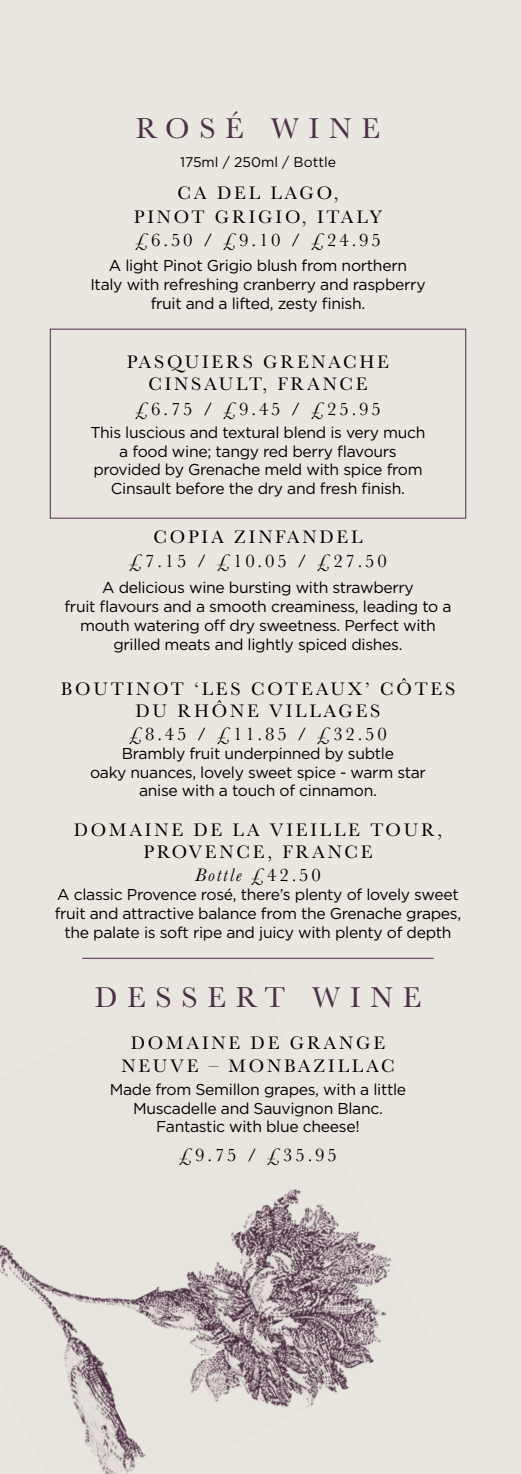
<style>
.page{position:relative;width:521px;height:1474px;background:#fff}
.page>*{position:absolute;margin:0;border:0;box-sizing:border-box;transform-origin:0 0}
.t1{font:29.75px "Baskerville";letter-spacing:.33em;color:#4d2f48}
.t2{font:18.72px/22.6px "Baskerville";letter-spacing:.15em;color:#000;text-align:center}
.t3{font:15.75px/18.9px "Gotham";letter-spacing:-.02em;color:#000;text-align:center}
.t4{font:14px "Gotham";color:#000}
.s1{font-style:italic}
</style>
<div class="page">
<div style="left:0;top:0;width:521px;height:1473px;background:#eae6e0"></div>
<div style="left:50px;top:329px;width:416px;height:189px;border:1px solid #4d2f48"></div>
<hr style="left:82px;top:957px;width:352px;height:1px;background:#4d2f48">
<img style="left:0;top:958px;width:434px;height:515px">
<h1 class="t1" style="left:136px;top:109px;width:246px">ROSÉ WINE</h1>
<p class="t4" style="left:180px;top:153px;width:157px">175ml / 250ml / Bottle</p>
<p class="t2" style="left:134px;top:181px;width:250px;line-height:24.5px">CA DEL LAGO,<br>PINOT GRIGIO, ITALY</p>
<p class="t2" style="left:135px;top:229px;width:247px">£6.50 / £9.10 / £24.95</p>
<p class="t3" style="left:90px;top:256px;width:337px">A light Pinot Grigio blush from northern<br>Italy with refreshing cranberry and raspberry fruit and a lifted, zesty finish.</p>
<p class="t2" style="left:127px;top:351px;width:263px">PASQUIERS GRENACHE<br>CINSAULT, FRANCE</p>
<p class="t2" style="left:135px;top:398px;width:247px">£6.75 / £9.45 / £25.95</p>
<p class="t3" style="left:91px;top:422px;width:336px">This luscious and textural blend is very much a food wine; tangy red berry flavours provided by Grenache meld with spice from Cinsault before the dry and fresh finish.</p>
<p class="t2" style="left:129px;top:524px;width:259px;line-height:24.5px">COPIA ZINFANDEL £7.15 / £10.05 / £27.50</p>
<p class="t3" style="left:64px;top:578px;width:388px">A delicious wine bursting with strawberry<br>fruit flavours and a smooth creaminess, leading to a mouth watering off dry sweetness. Perfect with grilled meats and lightly spiced dishes.</p>
<p class="t2" style="left:61px;top:677px;width:396px">BOUTINOT ‘LES COTEAUX’ CÔTES<br>DU RHÔNE VILLAGES<br>£8.45 / £11.85 / £32.50</p>
<p class="t3" style="left:90px;top:743px;width:337px">Brambly fruit underpinned by subtle<br>oaky nuances, lovely sweet spice - warm star anise with a touch of cinnamon.</p>
<p class="t2" style="left:74px;top:818px;width:370px">DOMAINE DE LA VIEILLE TOUR,<br>PROVENCE, FRANCE<br><span class="s1">Bottle</span> £42.50</p>
<p class="t3" style="left:55px;top:884px;width:408px">A classic Provence rosé, there’s plenty of lovely sweet fruit and attractive balance from the Grenache grapes, the palate is soft ripe and juicy with plenty of depth</p>
<h1 class="t1" style="left:95px;top:978px;width:328px">DESSERT WINE</h1>
<p class="t2" style="left:121px;top:1032px;width:275px">DOMAINE DE GRANGE<br>NEUVE – MONBAZILLAC</p>
<p class="t3" style="left:110px;top:1079px;width:298px">Made from Semillon grapes, with a little<br>Muscadelle and Sauvignon Blanc.<br>Fantastic with blue cheese!</p>
<p class="t2" style="left:179px;top:1144px;width:159px">£9.75 / £35.95</p>
</div>
